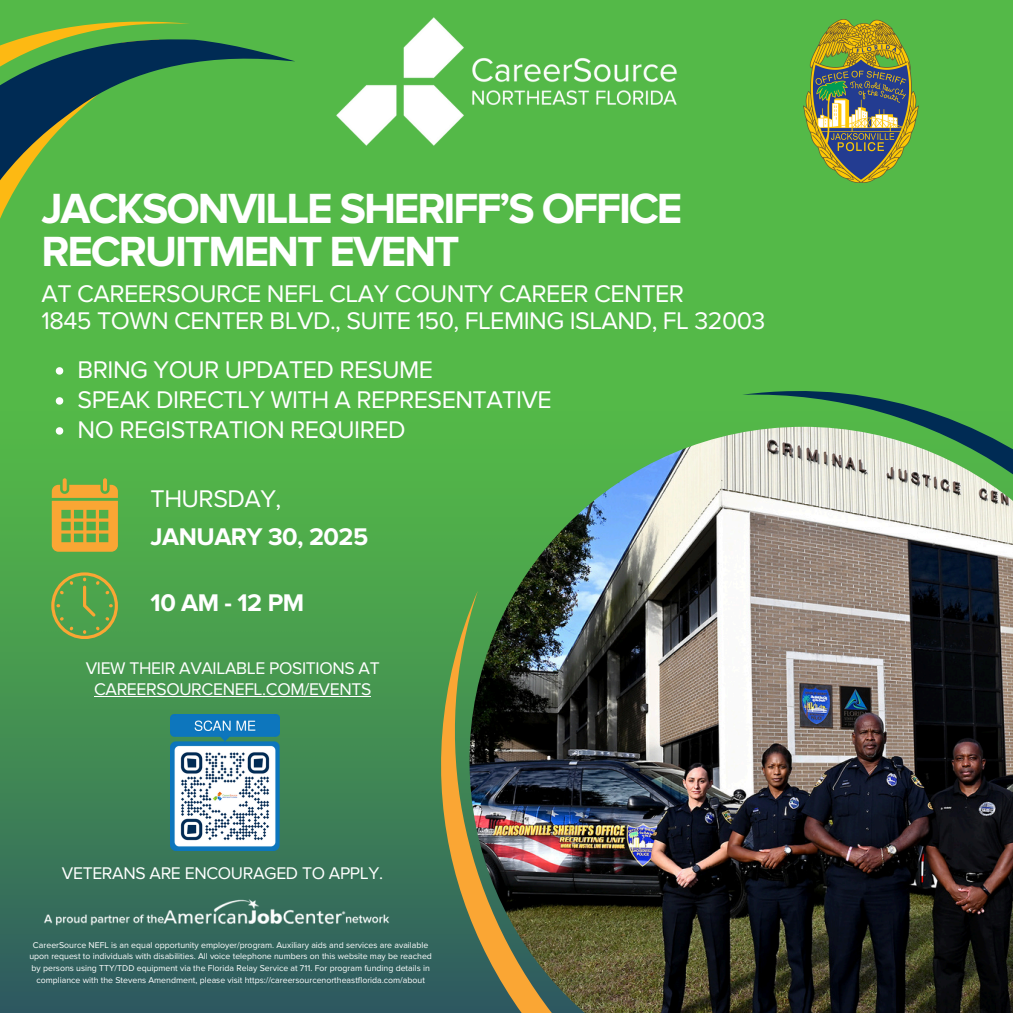
<style>
.page{position:relative;width:1013px;height:1013px;background:#fff}
.page>*{position:absolute;margin:0;border:0;box-sizing:border-box;transform-origin:0 0}
.t1{font:700 43.75px/43.1px "Proxima Nova";letter-spacing:-.045em;color:#fff}
.t2{font:25px/27.2px "Proxima Nova";letter-spacing:-.02em;color:#fff}
.t3{font:700 25px "Proxima Nova";letter-spacing:-.02em;color:#fff}
.t4{font:17.5px/20.6px "Proxima Nova";letter-spacing:-.02em;color:#fff;text-align:center}
.t5{font:8.75px/11.6px "Proxima Nova";color:#fff;text-align:center}
</style>
<div class="page">
<div style="left:0;top:0;width:1012px;height:1012px;background:#54b948"></div>
<div style="left:0;top:409px;width:1012px;height:603px;background:linear-gradient(to bottom,#57c145,#2f5d5f)"></div>
<img style="left:469px;top:427px;width:543px;height:585px">
<img style="left:209px;top:590px;width:760px;height:422px">
<svg style="left:641px;top:391px;width:371px;height:391px"></svg>
<svg style="left:63px;top:478px;width:4px;height:13px"></svg>
<svg style="left:103px;top:478px;width:4px;height:13px"></svg>
<svg style="left:52px;top:485px;width:66px;height:66px"></svg>
<svg style="left:0;top:41px;width:295px;height:178px"></svg>
<svg style="left:0;top:21px;width:210px;height:163px"></svg>
<svg style="left:51px;top:572px;width:67px;height:67px"></svg>
<img style="left:35px;top:891px;width:362px;height:42px">
<img style="left:803px;top:20px;width:115px;height:163px">
<img style="left:336px;top:17px;width:341px;height:129px">
<svg style="left:56px;top:367px;width:7px;height:7px"></svg>
<svg style="left:56px;top:397px;width:7px;height:7px"></svg>
<svg style="left:56px;top:427px;width:7px;height:7px"></svg>
<hr style="left:94px;top:695px;width:277px;height:1px;background:#fff">
<img style="left:170px;top:714px;width:109px;height:136px">
<h1 class="t1" style="left:41px;top:188px;width:642px">JACKSONVILLE SHERIFF’S OFFICE<br>RECRUITMENT EVENT</h1>
<p class="t2" style="left:41px;top:280px;width:725px">AT CAREERSOURCE NEFL CLAY COUNTY CAREER CENTER<br>1845 TOWN CENTER BLVD., SUITE 150, FLEMING ISLAND, FL 32003</p>
<p class="t2" style="left:78px;top:357px;width:357px">BRING YOUR UPDATED RESUME</p>
<p class="t2" style="left:78px;top:387px;width:475px">SPEAK DIRECTLY WITH A REPRESENTATIVE</p>
<p class="t2" style="left:78px;top:417px;width:329px">NO REGISTRATION REQUIRED</p>
<h3 class="t2" style="left:151px;top:485px;width:132px">THURSDAY,</h3>
<p class="t3" style="left:151px;top:522px;width:219px">JANUARY 30, 2025</p>
<p class="t3" style="left:151px;top:588px;width:155px">10 AM - 12 PM</p>
<p class="t4" style="left:86px;top:658px;width:295px">VIEW THEIR AVAILABLE POSITIONS AT<br>CAREERSOURCENEFL.COM/EVENTS</p>
<p class="t4" style="left:62px;top:863px;width:322px">VETERANS ARE ENCOURAGED TO APPLY.</p>
<p class="t5" style="left:29px;top:939px;width:404px">CareerSource NEFL is an equal opportunity employer/program. Auxiliary aids and services are available upon request to individuals with disabilities. All voice telephone numbers on this website may be reached by persons using TTY/TDD equipment via the Florida Relay Service at 711. For program funding details in compliance with the Stevens Amendment, please visit https://careersourcenortheastflorida.com/about</p>
</div>
